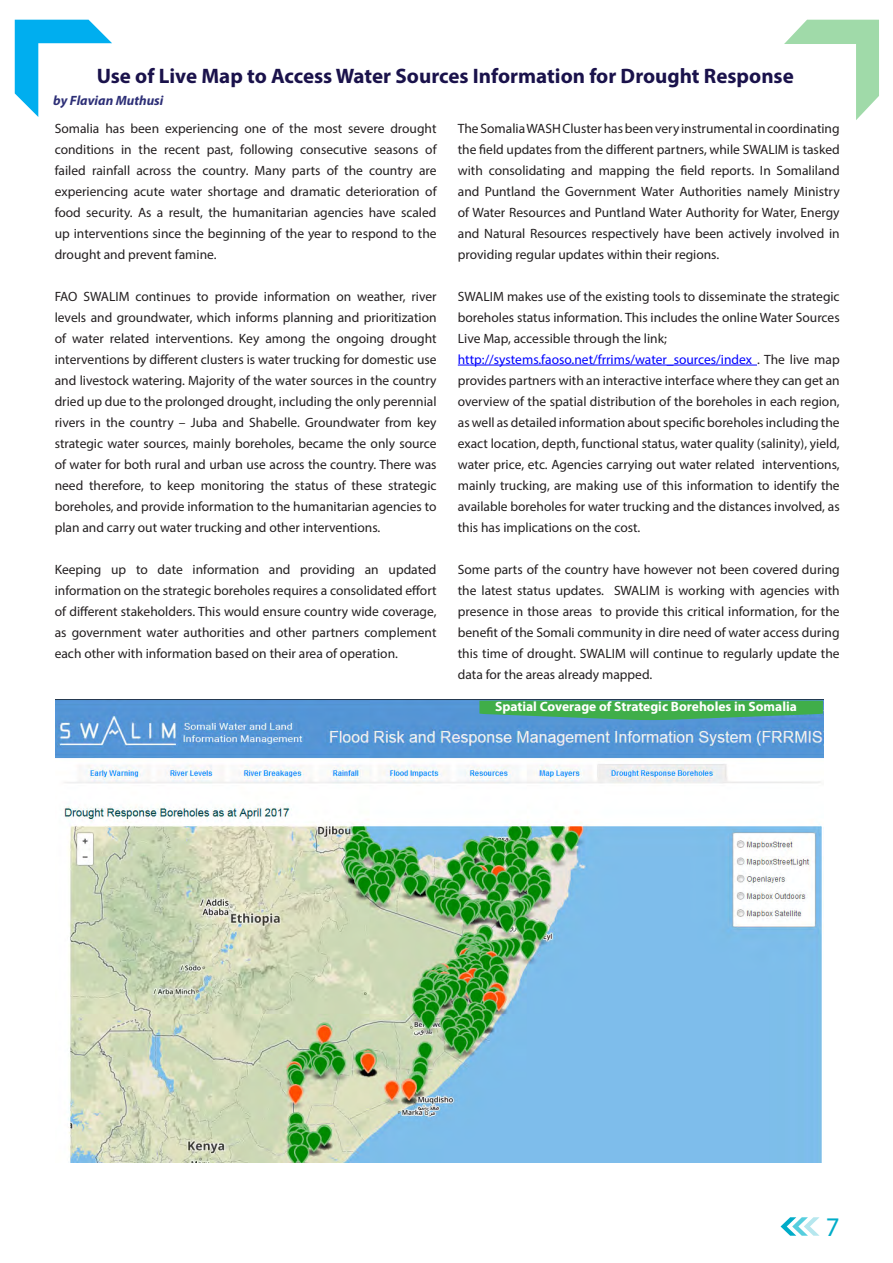
<style>
.page{position:relative;width:893px;height:1263px;background:#fff}
.page>*{position:absolute;margin:0;border:0;box-sizing:border-box;transform-origin:0 0}
.t1{font:27px "Myriad Pro";color:#00acc8}
._02_Article_Title{font:700 21px "Myriad Pro";color:#1a124b}
.t2{font:13.5px/21px "Myriad Pro";color:#231f20;text-align:justify}
.t3{font:700 13.5px "Myriad Pro";color:#fff}
.t4{font:italic 700 13.5px "Myriad Pro";color:#2d2f77}
.s1{color:#00f}
</style>
<div class="page">
<svg style="left:780px;top:1217px;width:39px;height:19px"></svg>
<svg style="left:784px;top:20px;width:95px;height:100px"></svg>
<svg style="left:15px;top:20px;width:97px;height:97px"></svg>
<img style="left:55px;top:700px;width:769px;height:462px">
<svg style="left:479px;top:701px;width:344px;height:19px;background:#43a95e"></svg>
<hr style="left:458px;top:365px;width:299px;height:1px;background:#00f">
<p class="_02_Article_Title" style="left:97px;top:62px;width:698px">Use of Live Map to Access Water Sources Information for Drought Response</p>
<p class="t4" style="left:53px;top:92px;width:112px">by Flavian Muthusi</p>
<p class="t2" style="left:55px;top:117px;width:383px">Somalia has been experiencing one of the most severe drought conditions in the recent past, following consecutive seasons of failed rainfall across the country. Many parts of the country are experiencing acute water shortage and dramatic deterioration of food security. As a result, the humanitarian agencies have scaled up interventions since the beginning of the year to respond to the drought and prevent famine.</p>
<p class="t2" style="left:55px;top:285px;width:383px">FAO SWALIM continues to provide information on weather, river levels and groundwater, which informs planning and prioritization of water related interventions. Key among the ongoing drought interventions by different clusters is water trucking for domestic use and livestock watering. Majority of the water sources in the country dried up due to the prolonged drought, including the only perennial rivers in the country – Juba and Shabelle. Groundwater from key strategic water sources, mainly boreholes, became the only source of water for both rural and urban use across the country. There was need therefore, to keep monitoring the status of these strategic boreholes, and provide information to the humanitarian agencies to plan and carry out water trucking and other interventions.</p>
<p class="t2" style="left:55px;top:559px;width:383px">Keeping up to date information and providing an updated information on the strategic boreholes requires a consolidated effort of different stakeholders. This would ensure country wide coverage, as government water authorities and other partners complement each other with information based on their area of operation.</p>
<p class="t2" style="left:458px;top:117px;width:383px">The Somalia WASH Cluster has been very instrumental in coordinating the field updates from the different partners, while SWALIM is tasked with consolidating and mapping the field reports. In Somaliland and Puntland the Government Water Authorities namely Ministry of Water Resources and Puntland Water Authority for Water, Energy and Natural Resources respectively have been actively involved in providing regular updates within their regions.</p>
<p class="t2" style="left:458px;top:285px;width:383px">SWALIM makes use of the existing tools to disseminate the strategic boreholes status information. This includes the online Water Sources Live Map, accessible through the link;</p>
<p class="t2" style="left:458px;top:348px;width:383px"><span class="s1">http://systems.faoso.net/frrims/water_sources/index</span> . The live map provides partners with an interactive interface where they can get an overview of the spatial distribution of the boreholes in each region, as well as detailed information about specific boreholes including the exact location, depth, functional status, water quality (salinity), yield, water price, etc. Agencies carrying out water related interventions, mainly trucking, are making use of this information to identify the available boreholes for water trucking and the distances involved, as this has implications on the cost.</p>
<p class="t2" style="left:458px;top:559px;width:383px">Some parts of the country have however not been covered during the latest status updates. SWALIM is working with agencies with presence in those areas to provide this critical information, for the benefit of the Somali community in dire need of water access during this time of drought. SWALIM will continue to regularly update the data for the areas already mapped.</p>
<p class="t3" style="left:495px;top:698px;width:303px">Spatial Coverage of Strategic Boreholes in Somalia</p>
<h1 class="t1" style="left:826px;top:1210px;width:15px">7</h1>
</div>
